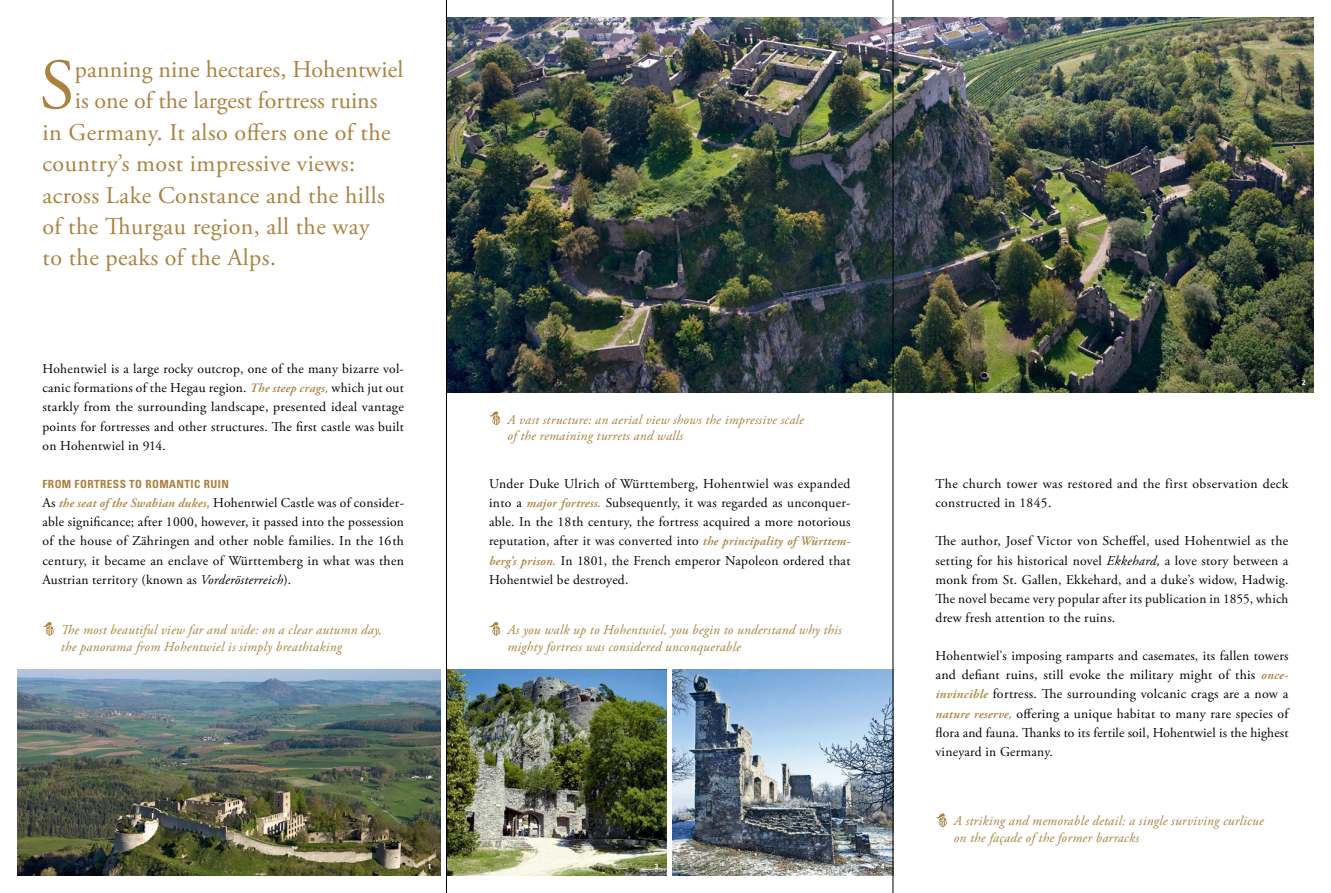
<style>
.page{position:relative;width:1331px;height:893px;background:#fff}
.page>*{position:absolute;margin:0;border:0;box-sizing:border-box;transform-origin:0 0}
.t1{font:71.55px "Adobe Garamond Pro";color:#ab813f}
.t2{font:24px "Adobe Garamond Pro";letter-spacing:.02em;color:#ab813f}
.t3{font:24px "Adobe Garamond Pro";color:#ab813f}
.t4{font:13.5px/19.2px "Adobe Garamond Pro";letter-spacing:.02em;color:#000;text-align:justify}
.t5{font:italic 13.5px/16.5px "Adobe Garamond Pro";letter-spacing:.02em;color:#ab813f}
.t6{font:700 condensed 11.25px "Univers LT Std";letter-spacing:.04em;color:#ab813f}
.t7{font:700 condensed 7.5px "Univers LT Std";color:#fff}
.s1{font-weight:600;font-style:italic;font-size:12.75px;color:#ab813f}
.s2{font-style:italic}
</style>
<div class="page">
<img style="left:447px;top:17px;width:867px;height:375px">
<img style="left:17px;top:670px;width:423px;height:206px">
<img style="left:447px;top:670px;width:219px;height:206px">
<img style="left:673px;top:670px;width:220px;height:206px">
<div style="left:646px;top:855px;width:21px;height:23px;background:#000;opacity:.75"></div>
<div style="left:873px;top:855px;width:20px;height:22px;background:#000;opacity:.75"></div>
<svg style="left:43px;top:622px;width:11px;height:14px"></svg>
<svg style="left:489px;top:411px;width:11px;height:14px"></svg>
<svg style="left:935px;top:813px;width:12px;height:14px"></svg>
<svg style="left:489px;top:622px;width:11px;height:14px"></svg>
<hr style="left:446px;top:0;width:1px;height:893px;background:#000">
<hr style="left:893px;top:0;width:1px;height:893px;background:#000">
<h1 class="t1" style="left:40px;top:42px;width:36px">S</h1>
<h2 class="t2" style="left:75px;top:55px;width:330px">panning nine hectares, Hohentwiel</h2>
<h2 class="t3" style="left:75px;top:86px;width:304px">is one of the largest fortress ruins</h2>
<h2 class="t2" style="left:43px;top:118px;width:350px">in Germany. It also offers one of the</h2>
<h2 class="t2" style="left:43px;top:149px;width:314px">country’s most impressive views:</h2>
<h2 class="t2" style="left:43px;top:180px;width:344px">across Lake Constance and the hills</h2>
<h2 class="t2" style="left:43px;top:212px;width:329px">of the Thurgau region, all the way</h2>
<h2 class="t2" style="left:43px;top:243px;width:235px">to the peaks of the Alps.</h2>
<p class="t4" style="left:43px;top:360px;width:363px">Hohentwiel is a large rocky outcrop, one of the many bizarre vol&shy;canic formations of the Hegau region. <span class="s1">The steep crags,</span> which jut out starkly from the surrounding landscape, presented ideal vantage points for fortresses and other structures. The first castle was built on Hohentwiel in 914.</p>
<p class="t6" style="left:43px;top:477px;width:188px">FROM FORTRESS TO ROMANTIC RUIN</p>
<p class="t4" style="left:43px;top:494px;width:363px">As <span class="s1">the seat of the Swabian dukes,</span> Hohentwiel Castle was of consider&shy;able significance; after 1000, however, it passed into the possession of the house of Zähringen and other noble families. In the 16th century, it became an enclave of Württemberg in what was then Austrian territory (known as <span class="s2">Vorderösterreich</span>).</p>
<p class="t5" style="left:61px;top:622px;width:322px">The most beautiful view far and wide: on a clear autumn day, the panorama from Hohentwiel is simply breathtaking</p>
<p class="t5" style="left:507px;top:411px;width:298px">A vast structure: an aerial view shows the impressive scale of the remaining turrets and walls</p>
<p class="t7" style="left:1302px;top:378px;width:5px">2</p>
<p class="t4" style="left:489px;top:475px;width:363px">Under Duke Ulrich of Württemberg, Hohentwiel was expanded into a <span class="s1">major fortress.</span> Subsequently, it was regarded as unconquer&shy;able. In the 18th century, the fortress acquired a more notorious reputation, after it was converted into <span class="s1">the principality of Württem&shy;berg’s prison.</span> In 1801, the French emperor Napoleon ordered that Hohentwiel be destroyed.</p>
<p class="t4" style="left:935px;top:475px;width:354px">The church tower was restored and the first observation deck constructed in 1845.</p>
<p class="t4" style="left:935px;top:532px;width:354px">The author, Josef Victor von Scheffel, used Hohentwiel as the setting for his historical novel <span class="s2">Ekkehard,</span> a love story between a monk from St. Gallen, Ekkehard, and a duke’s widow, Hadwig.<br>The novel became very popular after its publication in 1855, which drew fresh attention to the ruins.</p>
<p class="t4" style="left:935px;top:647px;width:354px">Hohentwiel’s imposing ramparts and casemates, its fallen towers and defiant ruins, still evoke the military might of this <span class="s1">once&shy;invincible</span> fortress. The surrounding volcanic crags are a now a <span class="s1">nature reserve,</span> offering a unique habitat to many rare species of flora and fauna. Thanks to its fertile soil, Hohentwiel is the highest vineyard in Germany.</p>
<p class="t5" style="left:507px;top:622px;width:336px">As you walk up to Hohentwiel, you begin to understand why this mighty fortress was considered unconquerable</p>
<p class="t7" style="left:428px;top:862px;width:5px">1</p>
<p class="t7" style="left:655px;top:862px;width:5px">3</p>
<p class="t7" style="left:881px;top:862px;width:5px">4</p>
<p class="t5" style="left:954px;top:813px;width:311px">A striking and memorable detail: a single surviving curlicue on the façade of the former barracks</p>
</div>
